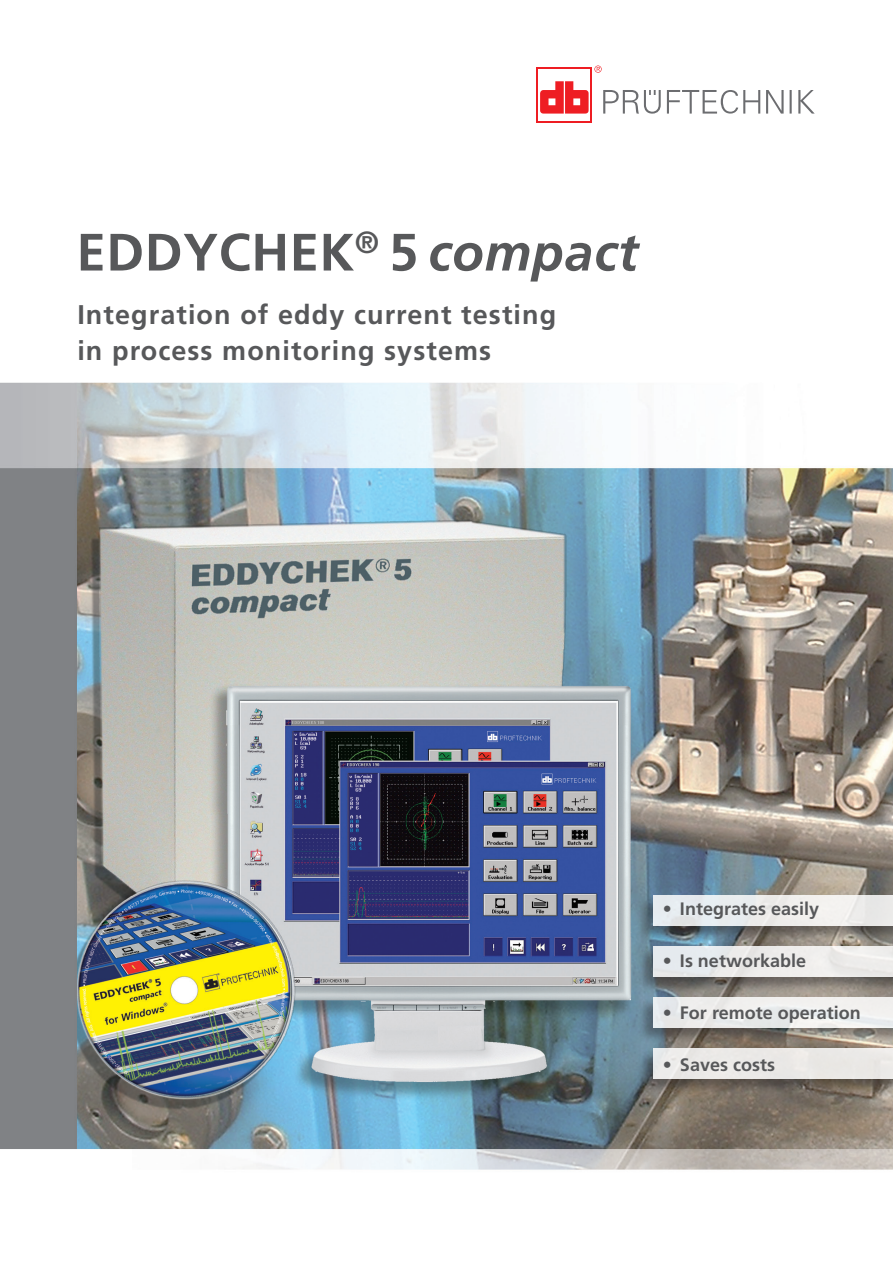
<style>
.page{position:relative;width:893px;height:1263px;background:#fff}
.page>*{position:absolute;margin:0;border:0;box-sizing:border-box;transform-origin:0 0}
.cover_title_en{font:700 52.5px "Frutiger";letter-spacing:.01em;color:#57585a}
.cover_subheadline_en{font:700 27px "Frutiger";letter-spacing:.04em;color:#57585a}
.t1{font:700 18px "Frutiger";color:#57585a}
.s1{font-style:italic}
</style>
<div class="page">
<img style="left:0;top:65px;width:893px;height:1105px">
<div style="left:637px;top:895px;width:256px;height:47px;background:#231f20;opacity:.5"></div>
<div style="left:653px;top:895px;width:240px;height:30px;background:#e9ecee"></div>
<div style="left:637px;top:946px;width:256px;height:47px;background:#231f20;opacity:.5"></div>
<div style="left:653px;top:946px;width:240px;height:30px;background:#ececec"></div>
<div style="left:637px;top:998px;width:256px;height:46px;background:#231f20;opacity:.5"></div>
<div style="left:653px;top:997px;width:240px;height:30px;background:#efeeee"></div>
<div style="left:637px;top:1049px;width:256px;height:46px;background:#231f20;opacity:.5"></div>
<div style="left:653px;top:1048px;width:240px;height:31px;background:#eae9e6"></div>
<svg style="left:594px;top:66px;width:8px;height:7px"></svg>
<svg style="left:603px;top:90px;width:212px;height:24px"></svg>
<svg style="left:540px;top:81px;width:49px;height:33px"></svg>
<hr style="left:536px;top:67px;width:56px;height:2px;background:#ee1d23">
<hr style="left:536px;top:67px;width:2px;height:56px;background:#ee1d23">
<hr style="left:591px;top:67px;width:1px;height:56px;background:#ee1d23">
<hr style="left:536px;top:121px;width:56px;height:2px;background:#ee1d23">
<p class="cover_title_en" style="left:77px;top:221px;width:563px">EDDYCHEK<sup>®</sup> 5 <span class="s1">compact</span></p>
<p class="cover_subheadline_en" style="left:77px;top:299px;width:480px">Integration of eddy current testing</p>
<p class="cover_subheadline_en" style="left:77px;top:335px;width:415px">in process monitoring systems</p>
<p class="t1" style="left:663px;top:899px;width:158px">• Integrates easily</p>
<p class="t1" style="left:663px;top:950px;width:145px">• Is networkable</p>
<p class="t1" style="left:663px;top:1002px;width:199px">• For remote operation</p>
<p class="t1" style="left:663px;top:1054px;width:114px">• Saves costs</p>
</div>
